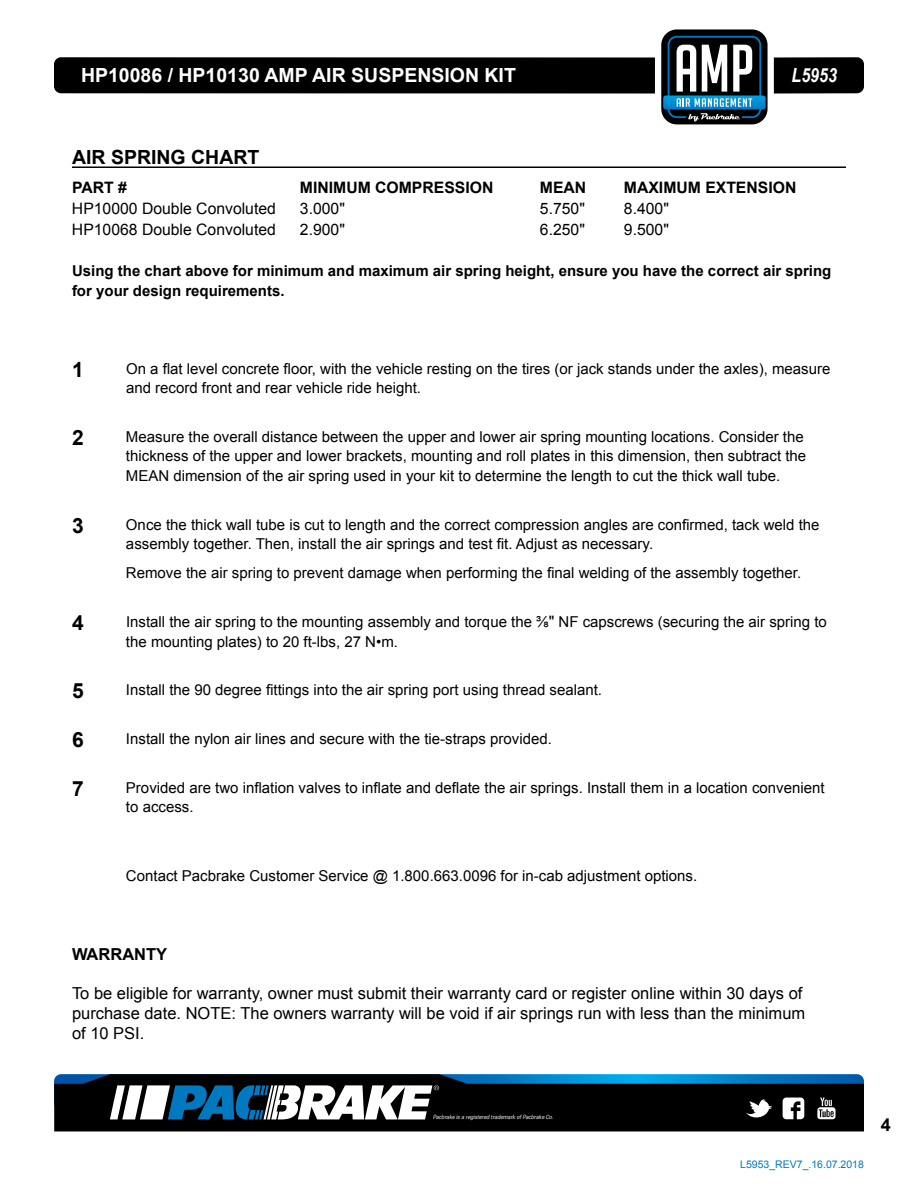
<style>
.page{position:relative;width:918px;height:1188px;background:#fff}
.page>*{position:absolute;margin:0;border:0;box-sizing:border-box;transform-origin:0 0}
.t1{font:700 21px "Arial";color:#000}
.t2{font:700 19.5px "Arial";color:#fff}
.t3{font:700 19.5px "Arial";color:#000}
.t4{font:italic 700 19.5px "Arial Narrow";color:#fff}
.t5{font:700 18px "Arial";color:#000}
.t6{font:16.5px/19.8px "Arial";color:#000}
.t7{font:700 16.5px "Arial";color:#000}
.t8{font:15.75px "Arial";color:#000}
.t9{font:700 15.75px "Arial";color:#000}
.t10{font:15px/19.5px "Arial";color:#000}
.t11{font:700 15px/19.5px "Arial";color:#000}
.t12{font:10.5px "Arial";color:#0079c1}
.t13{font:italic 300 6px "Brown";letter-spacing:-.025em;color:#fff}
.s1{font-size:15.75px}
</style>
<div class="page">
<div style="left:661px;top:29px;width:107px;height:95px;background:#000;border-radius:16px"></div>
<div style="left:54px;top:57px;width:601px;height:37px;background:#000"></div>
<div style="left:774px;top:57px;width:90px;height:37px;background:#000"></div>
<svg style="left:663px;top:36px;width:103px;height:85px"></svg>
<div style="left:54px;top:1121px;width:810px;height:10px;background:#000"></div>
<svg style="left:54px;top:1074px;width:810px;height:47px"></svg>
<hr style="left:72px;top:166px;width:774px;height:2px;background:#000">
<h2 class="t2" style="left:81px;top:62px;width:436px">HP10086 / HP10130 AMP AIR SUSPENSION KIT</h2>
<h2 class="t4" style="left:792px;top:60px;width:47px">L5953</h2>
<h2 class="t3" style="left:72px;top:145px;width:189px">AIR SPRING CHART</h2>
<p class="t9" style="left:72px;top:177px;width:56px">PART #</p>
<p class="t9" style="left:300px;top:177px;width:195px">MINIMUM COMPRESSION</p>
<p class="t9" style="left:540px;top:177px;width:48px">MEAN</p>
<p class="t9" style="left:624px;top:177px;width:174px">MAXIMUM EXTENSION</p>
<p class="t8" style="left:72px;top:198px;width:205px">HP10000 Double Convoluted</p>
<p class="t8" style="left:300px;top:198px;width:46px">3.000"</p>
<p class="t8" style="left:540px;top:198px;width:46px">5.750"</p>
<p class="t8" style="left:624px;top:198px;width:46px">8.400"</p>
<p class="t8" style="left:72px;top:219px;width:205px">HP10068 Double Convoluted</p>
<p class="t8" style="left:300px;top:219px;width:46px">2.900"</p>
<p class="t8" style="left:540px;top:219px;width:46px">6.250"</p>
<p class="t8" style="left:624px;top:219px;width:46px">9.500"</p>
<p class="t11" style="left:72px;top:262px;width:761px">Using the chart above for minimum and maximum air spring height, ensure you have the correct air spring for your design requirements.</p>
<h1 class="t1" style="left:72px;top:355px;width:13px">1</h1>
<p class="t10" style="left:126px;top:359px;width:706px">On a flat level concrete floor, with the vehicle resting on the tires (or jack stands under the axles), measure and record front and rear vehicle ride height.</p>
<h1 class="t1" style="left:72px;top:424px;width:13px">2</h1>
<p class="t10" style="left:126px;top:427px;width:682px">Measure the overall distance between the upper and lower air spring mounting locations. Consider the thickness of the upper and lower brackets, mounting and roll plates in this dimension, then subtract the<br>MEAN dimension of the air spring used in your kit to determine the length to cut the thick wall tube.</p>
<h1 class="t1" style="left:72px;top:511px;width:13px">3</h1>
<p class="t10" style="left:126px;top:515px;width:695px">Once the thick wall tube is cut to length and the correct compression angles are confirmed, tack weld the assembly together. Then, install the air springs and test fit. Adjust as necessary.</p>
<p class="t10" style="left:126px;top:564px;width:677px">Remove the air spring to prevent damage when performing the final welding of the assembly together.</p>
<h1 class="t1" style="left:72px;top:609px;width:13px">4</h1>
<p class="t10" style="left:126px;top:612px;width:702px">Install the air spring to the mounting assembly and torque the ⅜<span class="s1">"</span> NF capscrews (securing the air spring to the mounting plates) to 20 ft-lbs, 27 N•m.</p>
<h1 class="t1" style="left:72px;top:677px;width:13px">5</h1>
<p class="t10" style="left:126px;top:681px;width:478px">Install the 90 degree fittings into the air spring port using thread sealant.</p>
<h1 class="t1" style="left:72px;top:726px;width:13px">6</h1>
<p class="t10" style="left:126px;top:729px;width:428px">Install the nylon air lines and secure with the tie-straps provided.</p>
<h1 class="t1" style="left:72px;top:775px;width:13px">7</h1>
<p class="t10" style="left:126px;top:778px;width:700px">Provided are two inflation valves to inflate and deflate the air springs. Install them in a location convenient to access.</p>
<p class="t10" style="left:126px;top:866px;width:573px">Contact Pacbrake Customer Service @ 1.800.663.0096 for in-cab adjustment options.</p>
<p class="t7" style="left:72px;top:943px;width:97px">WARRANTY</p>
<p class="t6" style="left:72px;top:984px;width:735px">To be eligible for warranty, owner must submit their warranty card or register online within 30 days of purchase date. NOTE: The owners warranty will be void if air springs run with less than the minimum of 10 PSI.</p>
<p class="t13" style="left:433px;top:1114px;width:122px">Pacbrake is a registered trademark of Pacbrake Co.</p>
<p class="t12" style="left:740px;top:1157px;width:125px">L5953_REV7_.16.07.2018</p>
<p class="t5" style="left:881px;top:1113px;width:12px">4</p>
</div>
